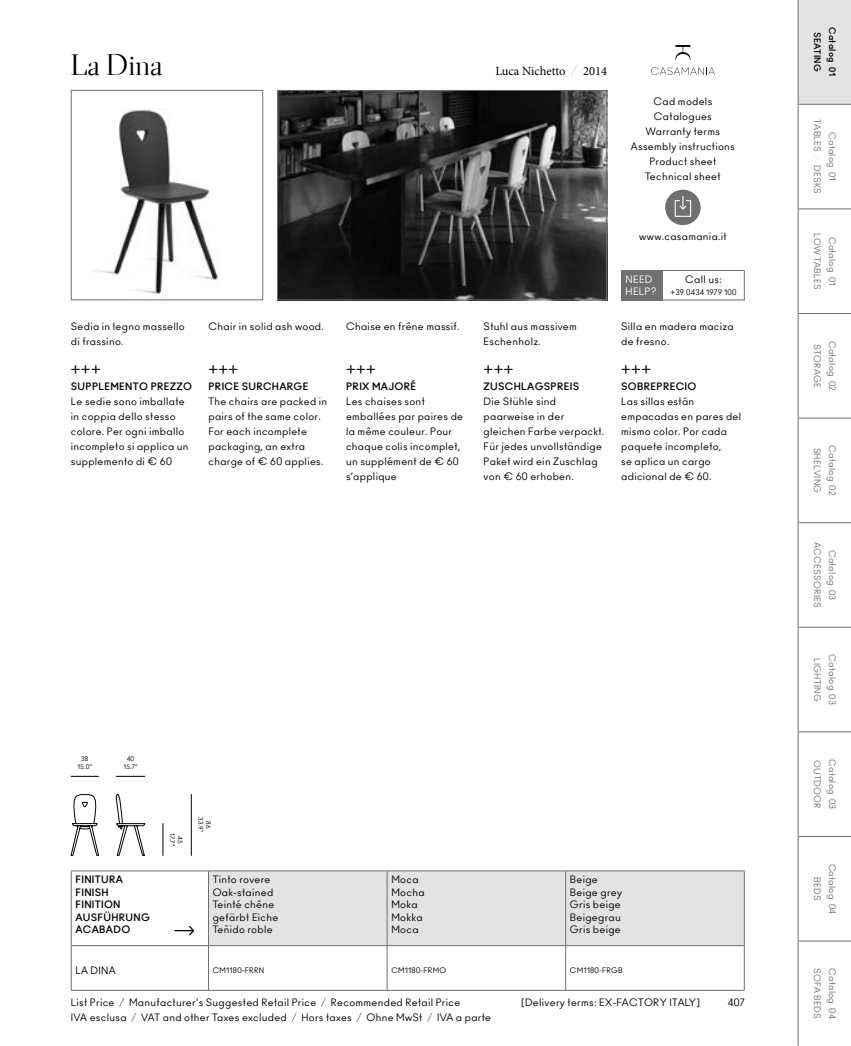
<style>
.page{position:relative;width:851px;height:1046px;background:#fff}
.page>*{position:absolute;margin:0;border:0;box-sizing:border-box;transform-origin:0 0}
.t1{font:30px "Electra LT Display";letter-spacing:.03em;color:#000}
.t2{font:15px "Ano";color:#000}
.t3{font:12.5px "Minion Pro";color:#000}
.t4{font:10px/15px "Ano";letter-spacing:.03em;color:#000}
.t5{font:700 10px/12.5px "Ano";letter-spacing:.03em;color:#000}
.t6{font:10px/12.5px "Ano";letter-spacing:.03em;color:#fff}
.t7{font:8.75px/15px "Ano";letter-spacing:.03em;color:#706f6f;text-align:center}
.t8{font:700 8.75px/15px "Ano";letter-spacing:.03em;color:#000;text-align:center}
.t9{font:7.5px "Ano";letter-spacing:.03em;color:#000}
.t10{font:6.25px/7.5px "Ano";letter-spacing:.03em;color:#000;text-align:center}
.s1{font-family:"Ano Eighth"}
.s2{font-family:"Ano Half"}
</style>
<div class="page">
<div style="left:665px;top:190px;width:35px;height:35px;background:#706f6f;border-radius:50%"></div>
<svg style="left:674px;top:196px;width:17px;height:21px"></svg>
<div style="left:621px;top:270px;width:123px;height:30px;border:1px solid #706f6f"></div>
<div style="left:621px;top:270px;width:41px;height:30px;background:#706f6f"></div>
<img style="left:279px;top:92px;width:326px;height:206px">
<div style="left:277px;top:90px;width:330px;height:210px;border:1px solid #706f6f"></div>
<img style="left:94px;top:108px;width:125px;height:187px">
<div style="left:71px;top:90px;width:192px;height:210px;border:1px solid #706f6f"></div>
<svg style="left:651px;top:67px;width:63px;height:8px"></svg>
<svg style="left:675px;top:45px;width:15px;height:15px"></svg>
<svg style="left:71px;top:794px;width:74px;height:61px"></svg>
<svg style="left:71px;top:776px;width:28px;height:1px"></svg>
<svg style="left:116px;top:776px;width:29px;height:1px"></svg>
<hr style="left:163px;top:823px;width:1px;height:32px;background:#000">
<hr style="left:191px;top:794px;width:1px;height:61px;background:#000">
<div style="left:209px;top:871px;width:534px;height:74px;background:#e3e3e3"></div>
<hr style="left:208px;top:870px;width:179px;height:1px;background:#706f6f">
<hr style="left:208px;top:871px;width:1px;height:74px;background:#706f6f">
<hr style="left:387px;top:870px;width:178px;height:1px;background:#706f6f">
<hr style="left:387px;top:871px;width:1px;height:74px;background:#706f6f">
<hr style="left:565px;top:870px;width:179px;height:1px;background:#706f6f">
<hr style="left:565px;top:871px;width:1px;height:74px;background:#706f6f">
<hr style="left:743px;top:871px;width:1px;height:74px;background:#706f6f">
<hr style="left:71px;top:945px;width:137px;height:1px;background:#706f6f">
<hr style="left:71px;top:945px;width:1px;height:44px;background:#706f6f">
<hr style="left:208px;top:945px;width:179px;height:1px;background:#706f6f">
<hr style="left:208px;top:945px;width:1px;height:44px;background:#706f6f">
<hr style="left:387px;top:945px;width:178px;height:1px;background:#706f6f">
<hr style="left:387px;top:945px;width:1px;height:44px;background:#706f6f">
<hr style="left:565px;top:945px;width:179px;height:1px;background:#706f6f">
<hr style="left:565px;top:945px;width:1px;height:44px;background:#706f6f">
<hr style="left:743px;top:945px;width:1px;height:44px;background:#706f6f">
<hr style="left:71px;top:989px;width:137px;height:1px;background:#706f6f">
<hr style="left:208px;top:989px;width:179px;height:1px;background:#706f6f">
<hr style="left:387px;top:989px;width:178px;height:1px;background:#706f6f">
<hr style="left:565px;top:989px;width:179px;height:1px;background:#706f6f">
<hr style="left:71px;top:870px;width:137px;height:1px;background:#706f6f">
<hr style="left:71px;top:871px;width:1px;height:74px;background:#706f6f">
<hr style="left:174px;top:929px;width:20px;height:2px;background:#000">
<svg style="left:188px;top:925px;width:7px;height:11px"></svg>
<svg style="left:798px;top:105px;width:52px;height:940px"></svg>
<hr style="left:798px;top:104px;width:52px;height:1px;background:#706f6f">
<hr style="left:798px;top:208px;width:52px;height:1px;background:#706f6f">
<hr style="left:798px;top:313px;width:52px;height:1px;background:#706f6f">
<hr style="left:798px;top:417px;width:52px;height:1px;background:#706f6f">
<hr style="left:798px;top:522px;width:52px;height:1px;background:#706f6f">
<hr style="left:798px;top:627px;width:52px;height:1px;background:#706f6f">
<hr style="left:798px;top:731px;width:52px;height:1px;background:#706f6f">
<hr style="left:798px;top:836px;width:52px;height:1px;background:#706f6f">
<hr style="left:798px;top:940px;width:52px;height:1px;background:#706f6f">
<hr style="left:797px;top:104px;width:1px;height:105px;background:#706f6f">
<hr style="left:797px;top:209px;width:1px;height:104px;background:#706f6f">
<hr style="left:797px;top:313px;width:1px;height:105px;background:#706f6f">
<hr style="left:797px;top:418px;width:1px;height:104px;background:#706f6f">
<hr style="left:797px;top:522px;width:1px;height:105px;background:#706f6f">
<hr style="left:797px;top:627px;width:1px;height:104px;background:#706f6f">
<hr style="left:797px;top:731px;width:1px;height:105px;background:#706f6f">
<hr style="left:797px;top:836px;width:1px;height:104px;background:#706f6f">
<hr style="left:797px;top:940px;width:1px;height:105px;background:#706f6f">
<div style="left:797px;top:0;width:53px;height:104px;background:#e3e3e3"></div>
<h1 class="t1" style="left:71px;top:47px;width:93px">La Dina</h1>
<p class="t3" style="left:495px;top:63px;width:113px">Luca Nichetto <span class="s1">/</span> 2014</p>
<p class="t4" style="left:630px;top:94px;width:105px;text-align:center">Cad models<br>Catalogues<br>Warranty terms<br>Assembly instructions<br>Product sheet<br>Technical sheet</p>
<p class="t4" style="left:639px;top:229px;width:89px">www.casamania.it</p>
<p class="t6" style="left:625px;top:273px;width:32px">NEED<br>HELP?</p>
<p class="t4" style="left:685px;top:272px;width:38px">Call us:</p>
<p class="t9" style="left:670px;top:288px;width:68px">+39 0434 1979 100</p>
<p class="t4" style="left:71px;top:319px;width:115px">Sedia in legno massello di frassino.</p>
<p class="t4" style="left:208px;top:319px;width:117px">Chair in solid ash wood.</p>
<p class="t4" style="left:346px;top:319px;width:115px">Chaise en frêne massif.</p>
<p class="t4" style="left:483px;top:319px;width:95px">Stuhl aus massivem<br>Eschenholz.</p>
<p class="t4" style="left:621px;top:319px;width:114px">Silla en madera maciza de fresno.</p>
<h2 class="t2" style="left:71px;top:360px;width:31px">+++</h2>
<p class="t5" style="left:71px;top:380px;width:123px">SUPPLEMENTO PREZZO</p>
<p class="t4" style="left:71px;top:394px;width:119px">Le sedie sono imballate in coppia dello stesso colore. Per ogni imballo incompleto si applica un supplemento di € 60</p>
<h2 class="t2" style="left:208px;top:360px;width:31px">+++</h2>
<p class="t5" style="left:208px;top:380px;width:101px">PRICE SURCHARGE</p>
<p class="t4" style="left:208px;top:394px;width:120px">The chairs are packed in pairs of the same color.<br>For each incomplete packaging, an extra charge of € 60 applies.</p>
<h2 class="t2" style="left:346px;top:360px;width:31px">+++</h2>
<p class="t5" style="left:346px;top:380px;width:72px">PRIX MAJORÉ</p>
<p class="t4" style="left:346px;top:394px;width:118px">Les chaises sont emballées par paires de la même couleur. Pour chaque colis incomplet, un supplément de € 60 s’applique</p>
<h2 class="t2" style="left:483px;top:360px;width:31px">+++</h2>
<p class="t5" style="left:483px;top:380px;width:97px">ZUSCHLAGSPREIS</p>
<p class="t4" style="left:483px;top:394px;width:122px">Die Stühle sind paarweise in der gleichen Farbe verpackt.<br>Für jedes unvollständige<br>Paket wird ein Zuschlag von € 60 erhoben.</p>
<h2 class="t2" style="left:621px;top:360px;width:31px">+++</h2>
<p class="t5" style="left:621px;top:380px;width:77px">SOBREPRECIO</p>
<p class="t4" style="left:621px;top:394px;width:121px">Las sillas están empacadas en pares del mismo color. Por cada paquete incompleto,<br>se aplica un cargo adicional de € 60.</p>
<p class="t10" style="left:77px;top:755px;width:16px">38<br>15.0"</p>
<p class="t10" style="left:123px;top:755px;width:16px">40<br>15.7"</p>
<p class="t10" style="left:184px;top:832px;width:15px;rotate:90deg">45<br>17.7"</p>
<p class="t10" style="left:212px;top:817px;width:17px;rotate:90deg">86<br>33.9"</p>
<p class="t5" style="left:75px;top:873px;width:76px">FINITURA<br>FINISH<br>FINITION<br>AUSFÜHRUNG<br>ACABADO</p>
<p class="t4" style="left:213px;top:873px;width:67px;line-height:12.5px">Tinto rovere<br>Oak-stained<br>Teinté chêne gefärbt Eiche<br>Teñido roble</p>
<p class="t4" style="left:391px;top:873px;width:35px;line-height:12.5px">Moca<br>Mocha<br>Moka<br>Mokka<br>Moca</p>
<p class="t4" style="left:570px;top:873px;width:54px;line-height:12.5px">Beige<br>Beige grey<br>Gris beige<br>Beigegrau<br>Gris beige</p>
<p class="t4" style="left:75px;top:962px;width:42px">LA DINA</p>
<p class="t9" style="left:213px;top:965px;width:53px">CM1180-FRRN</p>
<p class="t9" style="left:391px;top:965px;width:56px">CM1180-FRMO</p>
<p class="t9" style="left:570px;top:965px;width:54px">CM1180-FRGB</p>
<p class="t4" style="left:71px;top:994px;width:391px">List Price <span class="s2">/</span> Manufacturer's Suggested Retail Price <span class="s2">/</span> Recommended Retail Price</p>
<p class="t4" style="left:521px;top:994px;width:180px">[Delivery terms: EX-FACTORY ITALY]</p>
<p class="t4" style="left:71px;top:1009px;width:421px">IVA esclusa <span class="s2">/</span> VAT and other Taxes excluded <span class="s2">/</span> Hors taxes <span class="s2">/</span> Ohne MwSt <span class="s2">/</span> IVA a parte</p>
<p class="t4" style="left:727px;top:994px;width:18px">407</p>
<p class="t8" style="left:839px;top:27px;width:51px;rotate:90deg">Catalog 01<br>SEATING</p>
<p class="t7" style="left:839px;top:119px;width:76px;rotate:90deg">Catalog 01<br>TABLES <span class="s1">/</span> DESKS</p>
<p class="t7" style="left:839px;top:233px;width:58px;rotate:90deg">Catalog 01<br>LOW TABLES</p>
<p class="t7" style="left:839px;top:341px;width:52px;rotate:90deg">Catalog 02<br>STORAGE</p>
<p class="t7" style="left:824px;top:447px;width:47px;rotate:90deg">SHELVING</p>
<p class="t7" style="left:839px;top:445px;width:52px;rotate:90deg">Catalog 02</p>
<p class="t7" style="left:839px;top:542px;width:67px;rotate:90deg">Catalog 03<br>ACCESSORIES</p>
<p class="t7" style="left:839px;top:654px;width:52px;rotate:90deg">Catalog 03<br>LIGHTING</p>
<p class="t7" style="left:824px;top:759px;width:50px;rotate:90deg">OUTDOOR</p>
<p class="t7" style="left:839px;top:758px;width:52px;rotate:90deg">Catalog 03</p>
<p class="t7" style="left:839px;top:863px;width:52px;rotate:90deg">Catalog 04<br>BEDS</p>
<p class="t7" style="left:824px;top:967px;width:52px;rotate:90deg">SOFA BEDS</p>
<p class="t7" style="left:839px;top:968px;width:52px;rotate:90deg">Catalog 04</p>
</div>
